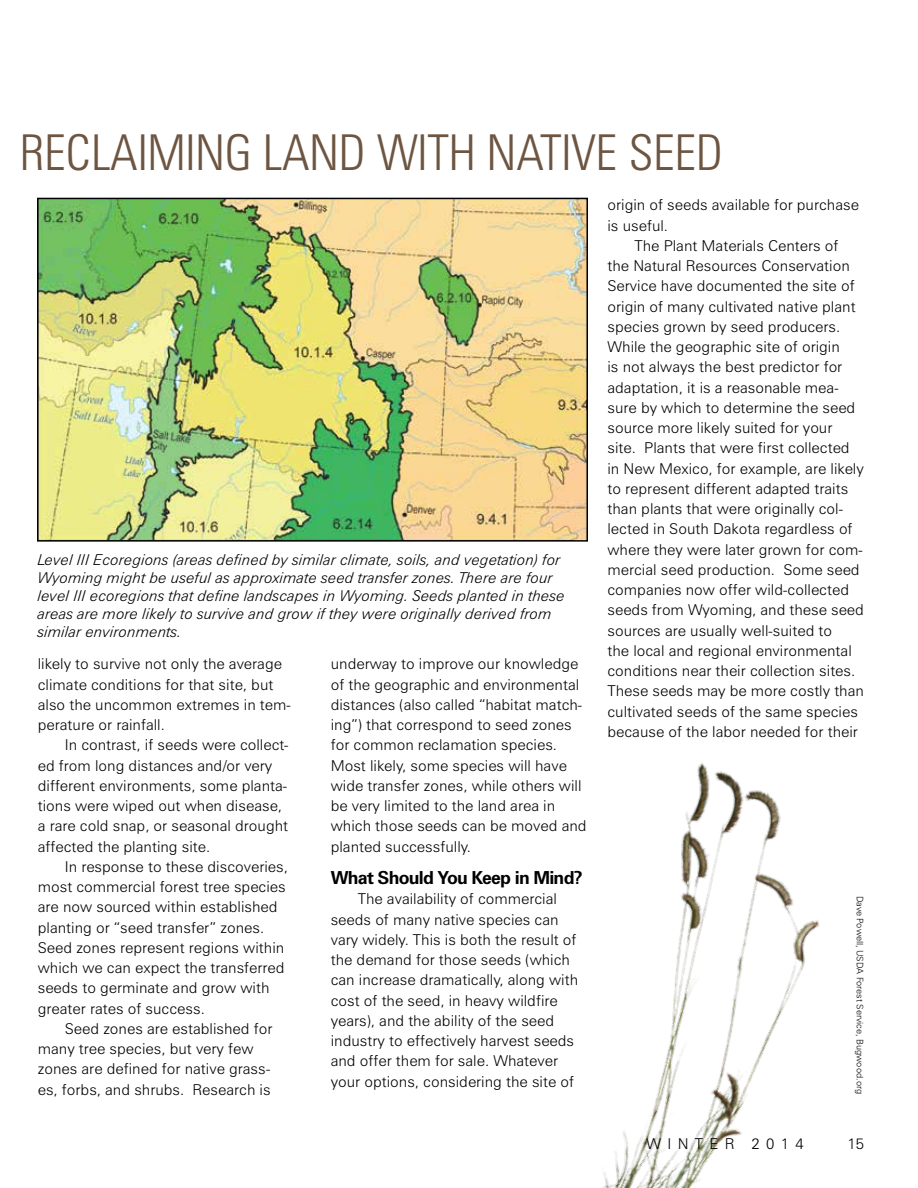
<style>
.page{position:relative;width:918px;height:1188px;background:#fff}
.page>*{position:absolute;margin:0;border:0;box-sizing:border-box;transform-origin:0 0}
.t1{font:300 condensed 49.5px "Zurich BT";color:#6d5541}
.t2{font:700 18px "Zurich BT";letter-spacing:-.04em;color:#000}
.t3{font:300 15px/20.2px "Zurich BT";color:#000}
.t4{font:italic 300 15px/18px "Zurich BT";color:#000}
.t5{font:300 15px "Zurich BT";letter-spacing:.42em;color:#000}
.t6{font:300 9px "Zurich BT";color:#000}
</style>
<div class="page">
<img style="left:602px;top:740px;width:218px;height:448px">
<img style="left:40px;top:201px;width:545px;height:338px">
<div style="left:37px;top:198px;width:551px;height:344px;border:2px solid #000"></div>
<h1 class="t1" style="left:20px;top:123px;width:704px">RECLAIMING LAND WITH NATIVE SEED</h1>
<p class="t4" style="left:38px;top:550px;width:529px">Level III Ecoregions (areas defined by similar climate, soils, and vegetation) for Wyoming might be useful as approximate seed transfer zones. There are four level III ecoregions that define landscapes in Wyoming. Seeds planted in these areas are more likely to survive and grow if they were originally derived from similar environments.</p>
<p class="t3" style="left:38px;top:654px;width:254px">likely to survive not only the average climate conditions for that site, but also the uncommon extremes in tem&shy;perature or rainfall.</p>
<p class="t3" style="left:38px;top:735px;width:252px;text-indent:27px">In contrast, if seeds were collect&shy;ed from long distances and/or very different environments, some planta&shy;tions were wiped out when disease, a rare cold snap, or seasonal drought affected the planting site.</p>
<p class="t3" style="left:38px;top:856px;width:252px;text-indent:27px">In response to these discoveries, most commercial forest tree species are now sourced within established planting or “seed transfer” zones.<br>Seed zones represent regions within which we can expect the transferred seeds to germinate and grow with greater rates of success.</p>
<p class="t3" style="left:38px;top:1018px;width:236px;text-indent:27px">Seed zones are established for many tree species, but very few zones are defined for native grass&shy;es, forbs, and shrubs. Research is</p>
<p class="t3" style="left:331px;top:654px;width:257px">underway to improve our knowledge of the geographic and environmental distances (also called “habitat match&shy;ing”) that correspond to seed zones for common reclamation species.<br>Most likely, some species will have wide transfer zones, while others will be very limited to the land area in which those seeds can be moved and planted successfully.</p>
<p class="t2" style="left:331px;top:867px;width:254px">What Should You Keep in Mind?</p>
<p class="t3" style="left:331px;top:889px;width:249px;text-indent:27px">The availability of commercial seeds of many native species can vary widely. This is both the result of the demand for those seeds (which can increase dramatically, along with cost of the seed, in heavy wildfire years), and the ability of the seed industry to effectively harvest seeds and offer them for sale. Whatever your options, considering the site of</p>
<p class="t3" style="left:608px;top:195px;width:253px">origin of seeds available for purchase is useful.</p>
<p class="t3" style="left:608px;top:235px;width:258px;text-indent:27px">The Plant Materials Centers of<br>the Natural Resources Conservation Service have documented the site of origin of many cultivated native plant species grown by seed producers.<br>While the geographic site of origin<br>is not always the best predictor for adaptation, it is a reasonable mea&shy;sure by which to determine the seed source more likely suited for your site. Plants that were first collected in New Mexico, for example, are likely to represent different adapted traits than plants that were originally col&shy;lected in South Dakota regardless of where they were later grown for com&shy;mercial seed production. Some seed companies now offer wild-collected seeds from Wyoming, and these seed sources are usually well-suited to<br>the local and regional environmental conditions near their collection sites.<br>These seeds may be more costly than cultivated seeds of the same species because of the labor needed for their</p>
<p class="t6" style="left:865px;top:896px;width:200px;rotate:90deg">Dave Powell, USDA Forest Service, Bugwood.org</p>
<p class="t5" style="left:647px;top:1135px;width:159px">WINTER 2014</p>
<p class="t3" style="left:847px;top:1134px;width:18px">15</p>
</div>
